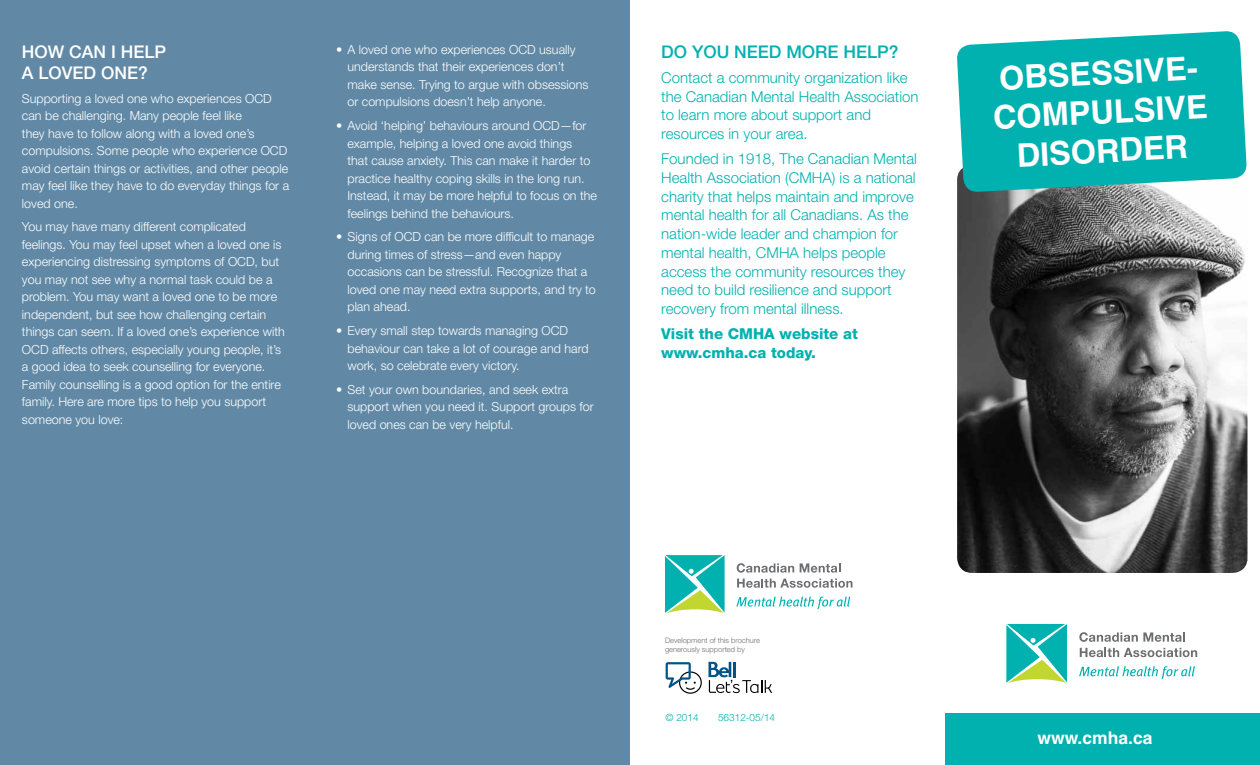
<style>
.page{position:relative;width:1260px;height:765px;background:#fff}
.page>*{position:absolute;margin:0;border:0;box-sizing:border-box;transform-origin:0 0}
.t1{font:700 32.5px/39px "Helvetica";color:#fff;text-align:center}
.t2{font:500 17.5px/21px "Helvetica Neue LT Std";color:#fff}
.t3{font:500 17.5px "Helvetica Neue LT Std";color:#00b1b0}
.t4{font:700 17.5px "Helvetica";color:#fff}
.t5{font:300 15px/18.8px "Helvetica Neue LT Std";color:#00b1b0}
.t6{font:800 15px/18.8px "Helvetica Neue LT Std";color:#00b1b0}
.t7{font:300 12.5px/17.5px "Helvetica Neue LT Std";color:#fff}
.t8{font:300 10px "Helvetica Neue LT Std";color:#00b1b0}
.t9{font:300 7.5px/9px "Helvetica Neue LT Std";color:#6d6e71}
</style>
<div class="page">
<img style="left:957px;top:193px;width:291px;height:380px">
<div style="left:0;top:0;width:630px;height:765px;background:#6189a5"></div>
<svg style="left:957px;top:31px;width:290px;height:162px;background:#1ab6b5"></svg>
<svg style="left:665px;top:555px;width:60px;height:58px;background:#49c4ab"></svg>
<svg style="left:737px;top:563px;width:57px;height:10px"></svg>
<svg style="left:800px;top:563px;width:40px;height:10px"></svg>
<svg style="left:737px;top:579px;width:115px;height:9px"></svg>
<svg style="left:736px;top:596px;width:114px;height:13px"></svg>
<svg style="left:708px;top:662px;width:64px;height:31px"></svg>
<hr style="left:733px;top:662px;width:3px;height:15px;background:#005388">
<svg style="left:666px;top:662px;width:36px;height:32px"></svg>
<div style="left:945px;top:714px;width:315px;height:51px;background:#00b1b0"></div>
<svg style="left:1006px;top:624px;width:61px;height:59px;background:#49c4ab"></svg>
<svg style="left:1079px;top:632px;width:106px;height:10px"></svg>
<svg style="left:1080px;top:648px;width:117px;height:9px"></svg>
<svg style="left:1079px;top:666px;width:116px;height:13px"></svg>
<h2 class="t2" style="left:22px;top:41px;width:146px">HOW CAN I HELP<br>A LOVED ONE?</h2>
<p class="t7" style="left:22px;top:89px;width:269px">Supporting a loved one who experiences OCD can be challenging. Many people feel like<br>they have to follow along with a loved one’s compulsions. Some people who experience OCD avoid certain things or activities, and other people may feel like they have to do everyday things for a loved one.</p>
<p class="t7" style="left:22px;top:218px;width:264px">You may have many different complicated feelings. You may feel upset when a loved one is experiencing distressing symptoms of OCD, but you may not see why a normal task could be a problem. You may want a loved one to be more independent, but see how challenging certain things can seem. If a loved one’s experience with OCD affects others, especially young people, it’s a good idea to seek counselling for everyone.<br>Family counselling is a good option for the entire family. Here are more tips to help you support someone you love:</p>
<p class="t7" style="left:347px;top:40px;width:243px;text-indent:-11px">• A loved one who experiences OCD usually understands that their experiences don’t make sense. Trying to argue with obsessions or compulsions doesn’t help anyone.</p>
<p class="t7" style="left:347px;top:117px;width:251px;text-indent:-11px">• Avoid ‘helping’ behaviours around OCD—for example, helping a loved one avoid things<br>that cause anxiety. This can make it harder to practice healthy coping skills in the long run.<br>Instead, it may be more helpful to focus on the feelings behind the behaviours.</p>
<p class="t7" style="left:347px;top:228px;width:250px;text-indent:-11px">• Signs of OCD can be more difficult to manage during times of stress—and even happy occasions can be stressful. Recognize that a loved one may need extra supports, and try to plan ahead.</p>
<p class="t7" style="left:347px;top:322px;width:243px;text-indent:-11px">• Every small step towards managing OCD behaviour can take a lot of courage and hard work, so celebrate every victory.</p>
<p class="t7" style="left:347px;top:380px;width:248px;text-indent:-11px">• Set your own boundaries, and seek extra support when you need it. Support groups for loved ones can be very helpful.</p>
<h2 class="t3" style="left:661px;top:41px;width:239px">DO YOU NEED MORE HELP?</h2>
<p class="t5" style="left:661px;top:68px;width:259px">Contact a community organization like the Canadian Mental Health Association to learn more about support and resources in your area.</p>
<p class="t5" style="left:661px;top:149px;width:257px">Founded in 1918, The Canadian Mental Health Association (CMHA) is a national charity that helps maintain and improve mental health for all Canadians. As the nation-wide leader and champion for mental health, CMHA helps people access the community resources they need to build resilience and support recovery from mental illness.</p>
<p class="t6" style="left:661px;top:325px;width:198px">Visit the CMHA website at www.cmha.ca today.</p>
<h1 class="t1" style="left:990px;top:59px;width:216px;rotate:-3deg">Obsessive-<br>Co mpulsive<br>Diso rd er</h1>
<p class="t9" style="left:665px;top:635px;width:97px">Development of this brochure generously supported by</p>
<p class="t8" style="left:666px;top:711px;width:35px">© 2014</p>
<p class="t8" style="left:718px;top:711px;width:59px">56312-05/14</p>
<h2 class="t4" style="left:1038px;top:727px;width:117px">www.cmha.ca</h2>
</div>
